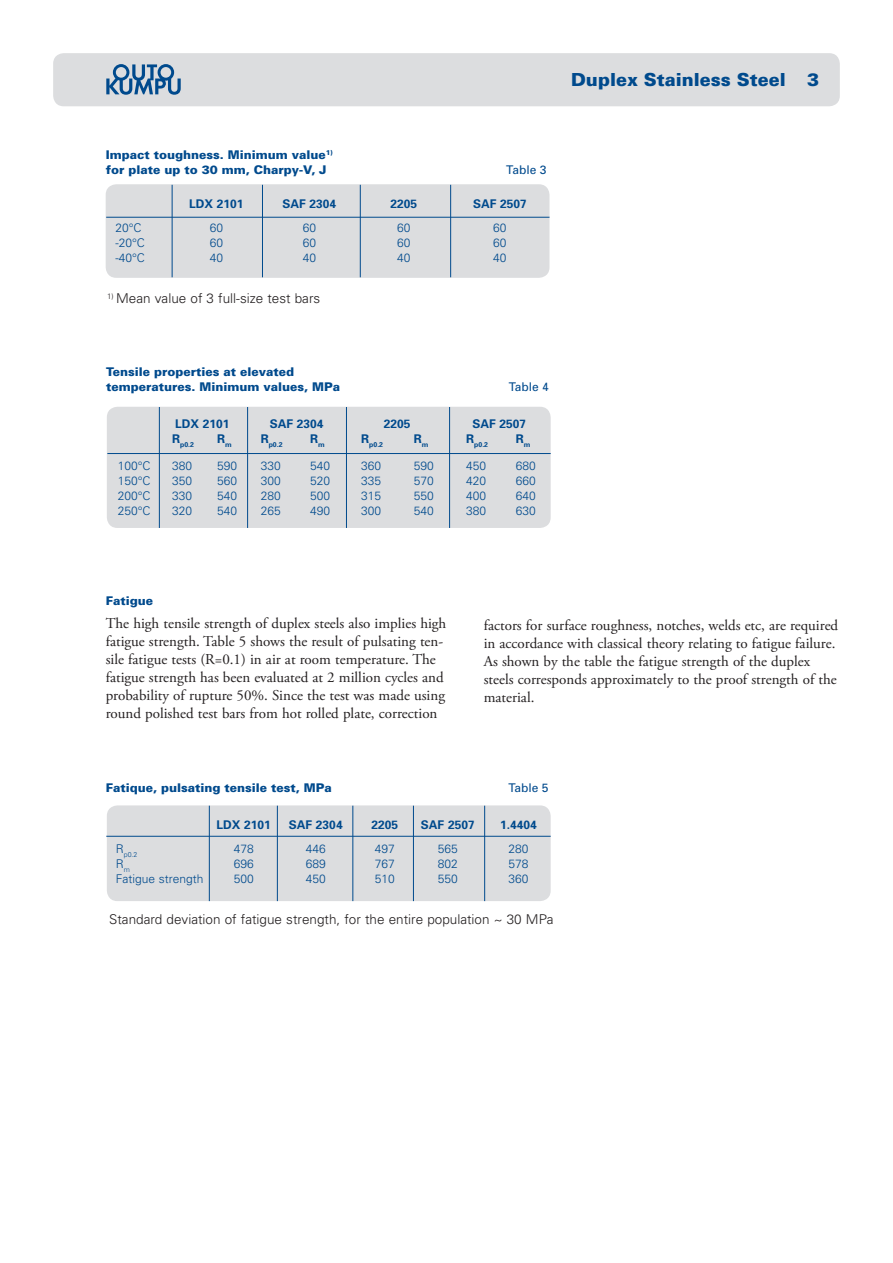
<style>
.page{position:relative;width:893px;height:1263px;background:#fff}
.page>*{position:absolute;margin:0;border:0;box-sizing:border-box;transform-origin:0 0}
.t1{font:900 18px "Univers";color:#004a8d}
.t2{font:15px/18px "Adobe Garamond Pro";color:#231f20}
.t3{font:300 13.5px "Univers";color:#231f20}
.t4{font:300 12px "Univers";color:#004a8d}
.t5{font:900 12px/15px "Univers";color:#004a8d}
.t6{font:700 12px "Univers";color:#004a8d}
.t7{font:12px "Univers";color:#004a8d}
.t8{font:700 6.9px "Univers";color:#004a8d}
.t9{font:300 6.9px "Univers";color:#004a8d}
</style>
<div class="page">
<div style="left:106px;top:184px;width:443px;height:94px;background:#dcdddf"></div>
<div style="left:107px;top:407px;width:444px;height:121px;background:#dcdddf"></div>
<hr style="left:107px;top:453px;width:444px;height:1px;background:#004a8d">
<div style="left:107px;top:805px;width:444px;height:96px;background:#dcdddf"></div>
<hr style="left:106px;top:217px;width:443px;height:1px;background:#004a8d">
<hr style="left:262px;top:185px;width:1px;height:92px;background:#004a8d">
<hr style="left:360px;top:185px;width:1px;height:92px;background:#004a8d">
<hr style="left:450px;top:185px;width:1px;height:92px;background:#004a8d">
<hr style="left:247px;top:407px;width:1px;height:121px;background:#004a8d">
<hr style="left:346px;top:407px;width:1px;height:121px;background:#004a8d">
<hr style="left:449px;top:407px;width:1px;height:121px;background:#004a8d">
<hr style="left:277px;top:806px;width:1px;height:95px;background:#004a8d">
<hr style="left:413px;top:806px;width:1px;height:95px;background:#004a8d">
<hr style="left:484px;top:806px;width:1px;height:95px;background:#004a8d">
<hr style="left:352px;top:806px;width:1px;height:95px;background:#004a8d">
<hr style="left:106px;top:836px;width:445px;height:1px;background:#004a8d">
<hr style="left:172px;top:185px;width:1px;height:92px;background:#004a8d">
<hr style="left:159px;top:407px;width:1px;height:121px;background:#004a8d">
<hr style="left:209px;top:806px;width:1px;height:95px;background:#004a8d">
<div style="left:53px;top:53px;width:787px;height:53px;background:#dcdddf"></div>
<p class="t5" style="left:106px;top:147px;width:228px">Impact toughness. Minimum value<sup>1) </sup>for plate up to 30 mm, Charpy-V, J</p>
<p class="t7" style="left:506px;top:162px;width:42px">Table 3</p>
<p class="t6" style="left:189px;top:196px;width:56px">LDX 2101</p>
<p class="t6" style="left:282px;top:196px;width:55px">SAF 2304</p>
<p class="t6" style="left:391px;top:196px;width:28px">2205</p>
<p class="t6" style="left:473px;top:196px;width:55px">SAF 2507</p>
<p class="t4" style="left:115px;top:220px;width:28px">20°C</p>
<p class="t4" style="left:210px;top:220px;width:15px">60</p>
<p class="t4" style="left:303px;top:220px;width:15px">60</p>
<p class="t4" style="left:397px;top:220px;width:15px">60</p>
<p class="t4" style="left:493px;top:220px;width:15px">60</p>
<p class="t4" style="left:115px;top:235px;width:31px">-20°C</p>
<p class="t4" style="left:210px;top:235px;width:15px">60</p>
<p class="t4" style="left:303px;top:235px;width:15px">60</p>
<p class="t4" style="left:397px;top:235px;width:15px">60</p>
<p class="t4" style="left:493px;top:235px;width:15px">60</p>
<p class="t4" style="left:115px;top:250px;width:31px">-40°C</p>
<p class="t4" style="left:210px;top:250px;width:15px">40</p>
<p class="t4" style="left:303px;top:250px;width:15px">40</p>
<p class="t4" style="left:397px;top:250px;width:15px">40</p>
<p class="t4" style="left:493px;top:250px;width:15px">40</p>
<p class="t3" style="left:107px;top:290px;width:214px"><sup>1)</sup> Mean value of 3 full-size test bars</p>
<p class="t1" style="left:571px;top:69px;width:216px">Duplex Stainless Steel</p>
<p class="t1" style="left:807px;top:69px;width:14px">3</p>
<p class="t5" style="left:106px;top:364px;width:235px">Tensile properties at elevated temperatures. Minimum values, MPa</p>
<p class="t7" style="left:509px;top:379px;width:42px">Table 4</p>
<p class="t6" style="left:175px;top:416px;width:56px">LDX 2101</p>
<p class="t6" style="left:270px;top:416px;width:55px">SAF 2304</p>
<p class="t6" style="left:384px;top:416px;width:28px">2205</p>
<p class="t6" style="left:472px;top:416px;width:55px">SAF 2507</p>
<p class="t8" style="left:172px;top:440px;width:23px"><sup>R</sup>p0.2</p>
<p class="t6" style="left:217px;top:431px;width:16px">R<sub>m</sub></p>
<p class="t8" style="left:261px;top:440px;width:23px"><sup>R</sup>p0.2</p>
<p class="t6" style="left:310px;top:431px;width:16px">R<sub>m</sub></p>
<p class="t8" style="left:361px;top:440px;width:23px"><sup>R</sup>p0.2</p>
<p class="t6" style="left:414px;top:431px;width:16px">R<sub>m</sub></p>
<p class="t8" style="left:466px;top:440px;width:23px"><sup>R</sup>p0.2</p>
<p class="t6" style="left:516px;top:431px;width:16px">R<sub>m</sub></p>
<p class="t4" style="left:118px;top:459px;width:34px">100°C</p>
<p class="t4" style="left:172px;top:459px;width:22px">380</p>
<p class="t4" style="left:217px;top:459px;width:22px">590</p>
<p class="t4" style="left:261px;top:459px;width:22px">330</p>
<p class="t4" style="left:310px;top:459px;width:22px">540</p>
<p class="t4" style="left:361px;top:459px;width:22px">360</p>
<p class="t4" style="left:414px;top:459px;width:22px">590</p>
<p class="t4" style="left:466px;top:459px;width:22px">450</p>
<p class="t4" style="left:516px;top:459px;width:22px">680</p>
<p class="t4" style="left:118px;top:474px;width:34px">150°C</p>
<p class="t4" style="left:172px;top:474px;width:22px">350</p>
<p class="t4" style="left:217px;top:474px;width:22px">560</p>
<p class="t4" style="left:261px;top:474px;width:22px">300</p>
<p class="t4" style="left:310px;top:474px;width:22px">520</p>
<p class="t4" style="left:361px;top:474px;width:22px">335</p>
<p class="t4" style="left:414px;top:474px;width:22px">570</p>
<p class="t4" style="left:466px;top:474px;width:22px">420</p>
<p class="t4" style="left:516px;top:474px;width:22px">660</p>
<p class="t4" style="left:118px;top:489px;width:34px">200°C</p>
<p class="t4" style="left:172px;top:489px;width:22px">330</p>
<p class="t4" style="left:217px;top:489px;width:22px">540</p>
<p class="t4" style="left:261px;top:489px;width:22px">280</p>
<p class="t4" style="left:310px;top:489px;width:22px">500</p>
<p class="t4" style="left:361px;top:489px;width:22px">315</p>
<p class="t4" style="left:414px;top:489px;width:22px">550</p>
<p class="t4" style="left:466px;top:489px;width:22px">400</p>
<p class="t4" style="left:516px;top:489px;width:22px">640</p>
<p class="t4" style="left:118px;top:504px;width:34px">250°C</p>
<p class="t4" style="left:172px;top:504px;width:22px">320</p>
<p class="t4" style="left:217px;top:504px;width:22px">540</p>
<p class="t4" style="left:261px;top:504px;width:22px">265</p>
<p class="t4" style="left:310px;top:504px;width:22px">490</p>
<p class="t4" style="left:361px;top:504px;width:22px">300</p>
<p class="t4" style="left:414px;top:504px;width:22px">540</p>
<p class="t4" style="left:466px;top:504px;width:22px">380</p>
<p class="t4" style="left:516px;top:504px;width:22px">630</p>
<p class="t5" style="left:106px;top:593px;width:49px">Fatigue</p>
<p class="t2" style="left:106px;top:614px;width:342px">The high tensile strength of duplex steels also implies high fatigue strength. Table 5 shows the result of pulsating ten&shy;sile fatigue tests (R=0.1) in air at room temperature. The fatigue strength has been evaluated at 2 million cycles and probability of rupture 50%. Since the test was made using round polished test bars from hot rolled plate, correction</p>
<p class="t2" style="left:484px;top:616px;width:356px">factors for surface roughness, notches, welds etc, are required in accordance with classical theory relating to fatigue failure.<br>As shown by the table the fatigue strength of the duplex steels corresponds approximately to the proof strength of the material.</p>
<p class="t5" style="left:106px;top:780px;width:227px">Fatique, pulsating tensile test, MPa</p>
<p class="t7" style="left:508px;top:780px;width:42px">Table 5</p>
<p class="t6" style="left:217px;top:817px;width:56px">LDX 2101</p>
<p class="t6" style="left:289px;top:817px;width:55px">SAF 2304</p>
<p class="t6" style="left:371px;top:817px;width:28px">2205</p>
<p class="t6" style="left:421px;top:817px;width:55px">SAF 2507</p>
<p class="t6" style="left:500px;top:817px;width:38px">1.4404</p>
<p class="t9" style="left:116px;top:850px;width:23px"><sup>R</sup>p0.2</p>
<p class="t4" style="left:234px;top:841px;width:22px">478</p>
<p class="t4" style="left:306px;top:841px;width:22px">446</p>
<p class="t4" style="left:375px;top:841px;width:22px">497</p>
<p class="t4" style="left:438px;top:841px;width:22px">565</p>
<p class="t4" style="left:508px;top:841px;width:22px">280</p>
<p class="t4" style="left:116px;top:856px;width:16px">R<sub>m</sub></p>
<p class="t4" style="left:234px;top:856px;width:22px">696</p>
<p class="t4" style="left:306px;top:856px;width:22px">689</p>
<p class="t4" style="left:375px;top:856px;width:22px">767</p>
<p class="t4" style="left:438px;top:856px;width:22px">802</p>
<p class="t4" style="left:508px;top:856px;width:22px">578</p>
<p class="t4" style="left:116px;top:871px;width:89px">Fatigue strength</p>
<p class="t4" style="left:234px;top:871px;width:22px">500</p>
<p class="t4" style="left:306px;top:871px;width:22px">450</p>
<p class="t4" style="left:375px;top:871px;width:22px">510</p>
<p class="t4" style="left:438px;top:871px;width:22px">550</p>
<p class="t4" style="left:508px;top:871px;width:22px">360</p>
<p class="t3" style="left:109px;top:911px;width:446px">Standard deviation of fatigue strength, for the entire population ~ 30 MPa</p>
</div>
